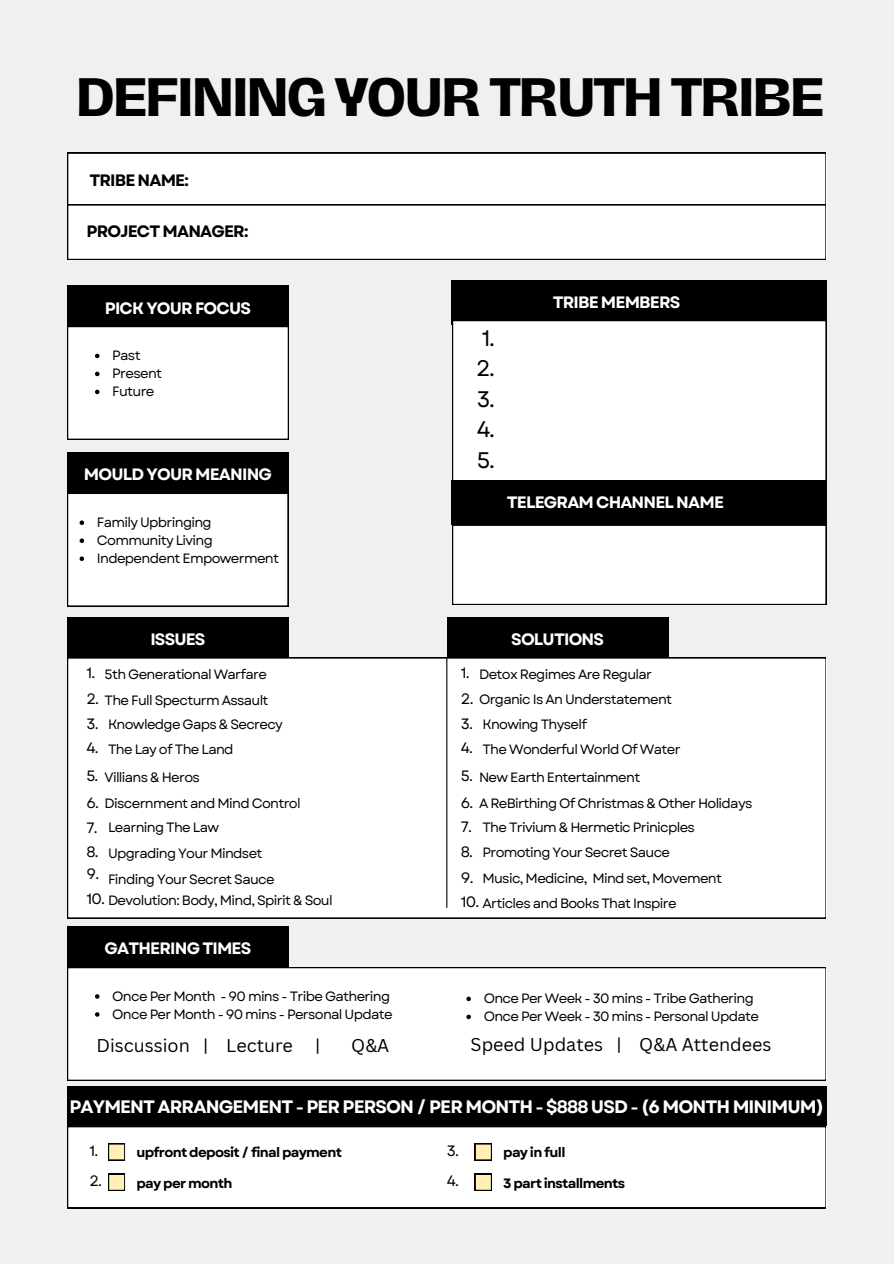
<style>
.page{position:relative;width:894px;height:1264px;background:#fff}
.page>*{position:absolute;margin:0;border:0;box-sizing:border-box;transform-origin:0 0}
.t1{font:700 49.5px "Hagrid Text";letter-spacing:-.03em;color:#000}
.t2{font:22.5px/30.3px "Garet";color:#000;text-align:justify}
.t3{font:700 18px "Garet";letter-spacing:-.05em;color:#fff}
.t4{font:18px "Canva Sans";color:#000}
.t5{font:700 16.5px "Garet";letter-spacing:-.05em;color:#fff}
.t6{font:700 16.5px "Garet";letter-spacing:-.05em;color:#000}
.t7{font:15px "Garet";color:#000}
.t8{font:13.5px "Garet";letter-spacing:-.05em;color:#000}
.t9{font:700 13.5px "Garet";letter-spacing:-.05em;color:#000}
</style>
<div class="page">
<div style="left:0;top:0;width:893px;height:1263px;background:#f0f0f0"></div>
<div style="left:67px;top:153px;width:758px;height:107px;background:#fff"></div>
<div style="left:67px;top:286px;width:222px;height:44px;background:#000"></div>
<div style="left:67px;top:452px;width:222px;height:45px;background:#000"></div>
<div style="left:67px;top:926px;width:222px;height:44px;background:#000"></div>
<div style="left:67px;top:1085px;width:759px;height:45px;background:#000"></div>
<div style="left:67px;top:617px;width:222px;height:44px;background:#000"></div>
<div style="left:446px;top:617px;width:222px;height:44px;background:#000"></div>
<div style="left:67px;top:967px;width:758px;height:113px;background:#fff"></div>
<div style="left:67px;top:1127px;width:758px;height:81px;background:#fff"></div>
<svg style="left:108px;top:1143px;width:17px;height:17px"></svg>
<svg style="left:108px;top:1173px;width:17px;height:17px"></svg>
<div style="left:474px;top:1143px;width:18px;height:17px;background:#000"></div>
<svg style="left:475px;top:1144px;width:16px;height:16px"></svg>
<div style="left:474px;top:1173px;width:18px;height:17px;background:#060504"></div>
<svg style="left:475px;top:1175px;width:16px;height:15px"></svg>
<div style="left:67px;top:657px;width:758px;height:261px;background:#fff"></div>
<div style="left:67px;top:327px;width:222px;height:113px;background:#fff"></div>
<div style="left:67px;top:494px;width:221px;height:112px;background:#fff"></div>
<svg style="left:95px;top:994px;width:4px;height:4px"></svg>
<svg style="left:95px;top:1012px;width:4px;height:4px"></svg>
<hr style="left:446px;top:657px;width:1px;height:250px;background:#000">
<svg style="left:466px;top:996px;width:5px;height:5px"></svg>
<svg style="left:466px;top:1014px;width:5px;height:5px"></svg>
<div style="left:451px;top:280px;width:375px;height:44px;background:#000"></div>
<div style="left:452px;top:321px;width:374px;height:159px;background:#fff"></div>
<div style="left:451px;top:480px;width:375px;height:45px;background:#000"></div>
<div style="left:452px;top:525px;width:374px;height:79px;background:#fff"></div>
<h1 class="t1" style="left:76px;top:73px;width:749px">DEFINING YOUR TRUTH TRIBE</h1>
<h2 class="t6" style="left:89px;top:168px;width:101px">TRIBE NAME:</h2>
<h2 class="t6" style="left:86px;top:219px;width:163px">PROJECT MANAGER:</h2>
<h2 class="t5" style="left:105px;top:296px;width:147px">PICK YOUR FOCUS</h2>
<h2 class="t8" style="left:112px;top:346px;width:30px">Past</h2>
<h2 class="t8" style="left:112px;top:364px;width:51px">Present</h2>
<p class="t8" style="left:112px;top:382px;width:44px">Future</p>
<p class="t5" style="left:84px;top:463px;width:189px">MOULD YOUR MEANING</p>
<p class="t8" style="left:97px;top:513px;width:116px">Family Upbringing</p>
<p class="t8" style="left:97px;top:531px;width:117px">Community Living</p>
<p class="t8" style="left:97px;top:549px;width:184px">Independent Empowerment</p>
<h2 class="t2" style="left:476px;top:323px;width:21px">1.<br>2.<br>3.<br>4.<br>5.</h2>
<h4 class="t5" style="left:552px;top:290px;width:129px">TRIBE MEMBERS</h4>
<p class="t5" style="left:506px;top:491px;width:219px">TELEGRAM CHANNEL NAME</p>
<h2 class="t5" style="left:150px;top:627px;width:57px">ISSUES</h2>
<h2 class="t5" style="left:511px;top:627px;width:94px">SOLUTIONS</h2>
<p class="t7" style="left:86px;top:661px;width:10px">1.</p>
<p class="t7" style="left:86px;top:688px;width:14px">2.</p>
<p class="t7" style="left:86px;top:713px;width:14px">3.</p>
<p class="t7" style="left:86px;top:737px;width:14px">4.</p>
<p class="t8" style="left:105px;top:664px;width:164px">5th Generational Warfare</p>
<p class="t8" style="left:105px;top:690px;width:165px">The Full Specturm Assault</p>
<p class="t8" style="left:108px;top:714px;width:176px">Knowledge Gaps &amp; Secrecy</p>
<p class="t8" style="left:108px;top:739px;width:127px">The Lay of The Land</p>
<p class="t7" style="left:86px;top:765px;width:14px">5.</p>
<p class="t7" style="left:86px;top:791px;width:14px">6.</p>
<p class="t7" style="left:86px;top:816px;width:13px">7.</p>
<p class="t7" style="left:86px;top:840px;width:14px">8.</p>
<p class="t8" style="left:105px;top:768px;width:97px">Villians &amp; Heros</p>
<p class="t8" style="left:105px;top:793px;width:197px">Discernment and Mind Control</p>
<p class="t8" style="left:108px;top:818px;width:113px">Learning The Law</p>
<p class="t8" style="left:108px;top:843px;width:156px">Upgrading Your Mindset</p>
<p class="t7" style="left:86px;top:862px;width:14px">9.</p>
<p class="t7" style="left:86px;top:887px;width:20px">10.</p>
<p class="t8" style="left:108px;top:869px;width:168px">Finding Your Secret Sauce</p>
<p class="t8" style="left:108px;top:890px;width:226px">Devolution: Body, Mind, Spirit &amp; Soul</p>
<p class="t5" style="left:104px;top:936px;width:148px">GATHERING TIMES</p>
<p class="t8" style="left:112px;top:986px;width:279px">Once Per Month - 90 mins - Tribe Gathering</p>
<p class="t8" style="left:112px;top:1004px;width:282px">Once Per Month - 90 mins - Personal Update</p>
<p class="t7" style="left:460px;top:661px;width:10px">1.</p>
<p class="t7" style="left:460px;top:688px;width:14px">2.</p>
<p class="t7" style="left:460px;top:712px;width:14px">3.</p>
<p class="t7" style="left:460px;top:737px;width:14px">4.</p>
<p class="t8" style="left:479px;top:664px;width:174px">Detox Regimes Are Regular</p>
<p class="t8" style="left:479px;top:689px;width:195px">Organic Is An Understatement</p>
<p class="t8" style="left:482px;top:714px;width:106px">Knowing Thyself</p>
<p class="t8" style="left:482px;top:739px;width:200px">The Wonderful World Of Water</p>
<p class="t7" style="left:460px;top:765px;width:14px">5.</p>
<p class="t7" style="left:460px;top:791px;width:14px">6.</p>
<p class="t7" style="left:460px;top:816px;width:13px">7.</p>
<p class="t7" style="left:460px;top:840px;width:14px">8.</p>
<p class="t8" style="left:479px;top:767px;width:163px">New Earth Entertainment</p>
<p class="t8" style="left:479px;top:793px;width:275px">A ReBirthing Of Christmas &amp; Other Holidays</p>
<p class="t8" style="left:482px;top:817px;width:214px">The Trivium &amp; Hermetic Prinicples</p>
<h2 class="t8" style="left:482px;top:843px;width:189px">Promoting Your Secret Sauce</h2>
<h2 class="t7" style="left:461px;top:867px;width:14px">9.</h2>
<p class="t7" style="left:460px;top:891px;width:20px">10.</p>
<h3 class="t8" style="left:482px;top:868px;width:241px">Music, Medicine, Mind set, Movement</h3>
<h3 class="t8" style="left:482px;top:894px;width:196px">Articles and Books That Inspire</h3>
<h4 class="t8" style="left:483px;top:988px;width:271px">Once Per Week - 30 mins - Tribe Gathering</h4>
<p class="t8" style="left:483px;top:1006px;width:277px">Once Per Week - 30 mins - Personal Update</p>
<h4 class="t4" style="left:96px;top:1032px;width:225px">Discussion | Lecture |</h4>
<h4 class="t4" style="left:351px;top:1032px;width:40px">Q&amp;A</h4>
<p class="t4" style="left:470px;top:1031px;width:302px">Speed Updates | Q&amp;A Attendees</p>
<p class="t3" style="left:69px;top:1093px;width:756px">PAYMENT ARRANGEMENT - PER PERSON / PER MONTH - $888 USD - (6 MONTH MINIMUM)</p>
<h2 class="t9" style="left:136px;top:1142px;width:207px">upfront deposit / final payment</h2>
<p class="t9" style="left:503px;top:1142px;width:64px">pay in full</p>
<p class="t9" style="left:136px;top:1173px;width:97px">pay per month</p>
<p class="t9" style="left:503px;top:1173px;width:123px">3 part installments</p>
<p class="t7" style="left:89px;top:1139px;width:10px">1.</p>
<p class="t7" style="left:446px;top:1139px;width:14px">3.</p>
<p class="t7" style="left:89px;top:1169px;width:14px">2.</p>
<p class="t7" style="left:446px;top:1169px;width:14px">4.</p>
</div>
